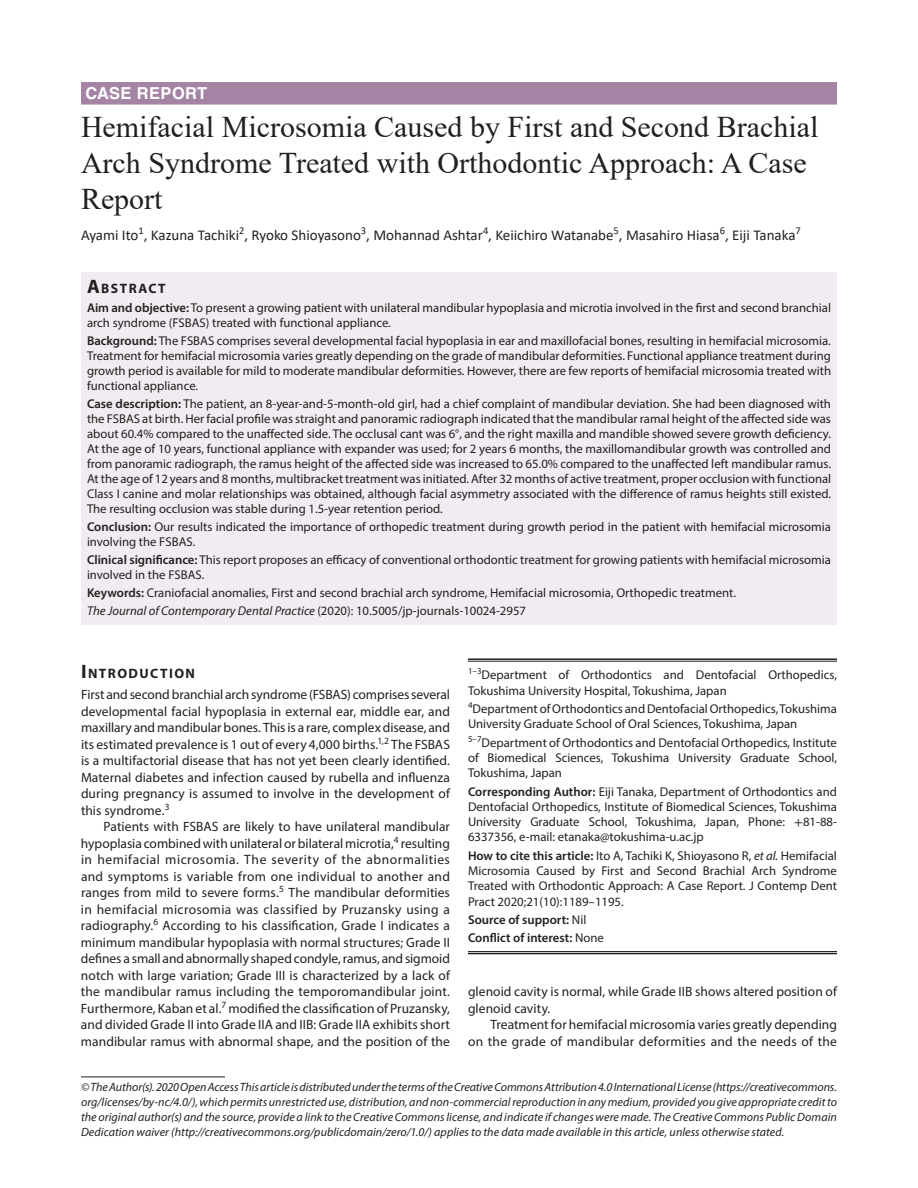
<style>
.page{position:relative;width:918px;height:1188px;background:#fff}
.page>*{position:absolute;margin:0;border:0;box-sizing:border-box;transform-origin:0 0}
.t1{font:30px/36px "Times New Roman";color:#231f20}
.t2{font:700 16.5px "Helvetica LT Std";letter-spacing:.025em;color:#fff}
.t3{font:15px "Calibri";color:#231f20}
.t4{font:700 13.65px "Myriad Pro";letter-spacing:.105em;color:#231f20}
.t5{font:13.5px/16.5px "Myriad Pro";letter-spacing:.005em;color:#231f20;text-align:justify}
.t6{font:12.75px/15px "Myriad Pro";color:#231f20}
.t7{font:600 12.75px/18.3px "Myriad Pro";color:#231f20}
.t8{font:italic 12px/15px "Myriad Pro";letter-spacing:.005em;color:#231f20;text-align:justify}
.s1{font-size:19.5px}
.s2{font-weight:600}
.s3{font-style:italic}
.s4{font-family:"STIX"}
.s5{font-weight:400}
</style>
<div class="page">
<div style="left:81px;top:82px;width:756px;height:23px;background:#a483a5"></div>
<div style="left:81px;top:272px;width:756px;height:26px;background:#f0ecf1"></div>
<div style="left:81px;top:297px;width:756px;height:39px;background:#f0ecf1"></div>
<div style="left:81px;top:330px;width:756px;height:69px;background:#f0ecf1"></div>
<div style="left:81px;top:393px;width:756px;height:129px;background:#f0ecf1"></div>
<div style="left:81px;top:516px;width:756px;height:39px;background:#f0ecf1"></div>
<div style="left:81px;top:549px;width:756px;height:39px;background:#f0ecf1"></div>
<div style="left:81px;top:582px;width:756px;height:24px;background:#f0ecf1"></div>
<div style="left:81px;top:600px;width:756px;height:24px;background:#f0ecf1"></div>
<hr style="left:468px;top:658px;width:369px;height:2px;background:#231f20">
<hr style="left:468px;top:661px;width:369px;height:1px;background:#231f20">
<hr style="left:468px;top:951px;width:369px;height:1px;background:#231f20">
<hr style="left:468px;top:953px;width:369px;height:1px;background:#231f20">
<hr style="left:81px;top:1077px;width:144px;height:1px;background:#231f20">
<p class="t2" style="left:86px;top:83px;width:123px">CASE REPORT</p>
<h1 class="t1" style="left:81px;top:108px;width:739px">Hemifacial Microsomia Caused by First and Second Brachial<br>Arch Syndrome Treated with Orthodontic Approach: A Case<br>Report</h1>
<p class="t3" style="left:81px;top:225px;width:721px">Ayami Ito<sup>1</sup>, Kazuna Tachiki<sup>2</sup>, Ryoko Shioyasono<sup>3</sup>, Mohannad Ashtar<sup>4</sup>, Keiichiro Watanabe<sup>5</sup>, Masahiro Hiasa<sup>6</sup>, Eiji Tanaka<sup>7</sup></p>
<p class="t4" style="left:87px;top:279px;width:80px"><span class="s1">A</span>BSTRACT</p>
<p class="t6" style="left:87px;top:300px;width:746px"><span class="s2">Aim and objective:</span> To present a growing patient with unilateral mandibular hypoplasia and microtia involved in the first and second branchial arch syndrome (FSBAS) treated with functional appliance.</p>
<p class="t6" style="left:87px;top:333px;width:746px;text-align:justify"><span class="s2">Background:</span> The FSBAS comprises several developmental facial hypoplasia in ear and maxillofacial bones, resulting in hemifacial microsomia.<br>Treatment for hemifacial microsomia varies greatly depending on the grade of mandibular deformities. Functional appliance treatment during growth period is available for mild to moderate mandibular deformities. However, there are few reports of hemifacial microsomia treated with functional appliance.</p>
<p class="t6" style="left:87px;top:396px;width:746px;text-align:justify"><span class="s2">Case description:</span> The patient, an 8-year-and-5-month-old girl, had a chief complaint of mandibular deviation. She had been diagnosed with the FSBAS at birth. Her facial profile was straight and panoramic radiograph indicated that the mandibular ramal height of the affected side was about 60.4% compared to the unaffected side. The occlusal cant was 6°, and the right maxilla and mandible showed severe growth deficiency.<br>At the age of 10 years, functional appliance with expander was used; for 2 years 6 months, the maxillomandibular growth was controlled and from panoramic radiograph, the ramus height of the affected side was increased to 65.0% compared to the unaffected left mandibular ramus.<br>At the age of 12 years and 8 months, multibracket treatment was initiated. After 32 months of active treatment, proper occlusion with functional Class I canine and molar relationships was obtained, although facial asymmetry associated with the difference of ramus heights still existed.<br>The resulting occlusion was stable during 1.5-year retention period.</p>
<p class="t6" style="left:87px;top:519px;width:746px"><span class="s2">Conclusion:</span> Our results indicated the importance of orthopedic treatment during growth period in the patient with hemifacial microsomia involving the FSBAS.</p>
<p class="t6" style="left:87px;top:552px;width:746px"><span class="s2">Clinical significance:</span> This report proposes an efficacy of conventional orthodontic treatment for growing patients with hemifacial microsomia involved in the FSBAS.</p>
<p class="t6" style="left:87px;top:584px;width:651px;line-height:18px"><span class="s2">Keywords:</span> Craniofacial anomalies, First and second brachial arch syndrome, Hemifacial microsomia, Orthopedic treatment.<br><span class="s3">The Journal of Contemporary Dental Practice</span> (2020): 10.5005/jp-journals-10024-2957</p>
<p class="t4" style="left:81px;top:665px;width:116px"><span class="s1">I</span>NTRODUCTION</p>
<p class="t5" style="left:81px;top:686px;width:371px">First and second branchial arch syndrome (FSBAS) comprises several developmental facial hypoplasia in external ear, middle ear, and maxillary and mandibular bones. This is a rare, complex disease, and its estimated prevalence is 1 out of every 4,000 births.<sup>1,2</sup> The FSBAS is a multifactorial disease that has not yet been clearly identified.<br>Maternal diabetes and infection caused by rubella and influenza during pregnancy is assumed to involve in the development of this syndrome.<sup>3</sup></p>
<p class="t5" style="left:81px;top:818px;width:371px;text-indent:23px">Patients with FSBAS are likely to have unilateral mandibular hypoplasia combined with unilateral or bilateral microtia,<sup>4</sup> resulting in hemifacial microsomia. The severity of the abnormalities and symptoms is variable from one individual to another and ranges from mild to severe forms.<sup>5</sup> The mandibular deformities in hemifacial microsomia was classified by Pruzansky using a radiography.<sup>6</sup> According to his classification, Grade I indicates a minimum mandibular hypoplasia with normal structures; Grade II defines a small and abnormally shaped condyle, ramus, and sigmoid notch with large variation; Grade III is characterized by a lack of the mandibular ramus including the temporomandibular joint.<br>Furthermore, Kaban et al.<sup>7</sup> modified the classification of Pruzansky, and divided Grade II into Grade IIA and IIB: Grade IIA exhibits short mandibular ramus with abnormal shape, and the position of the</p>
<p class="t6" style="left:468px;top:667px;width:371px"><sup>1–3</sup>Department of Orthodontics and Dentofacial Orthopedics,<br>Tokushima University Hospital, Tokushima, Japan</p>
<p class="t6" style="left:468px;top:701px;width:370px"><sup>4</sup>Department of Orthodontics and Dentofacial Orthopedics, Tokushima<br>University Graduate School of Oral Sciences, Tokushima, Japan</p>
<p class="t6" style="left:468px;top:735px;width:371px;text-align:justify"><sup>5–7</sup>Department of Orthodontics and Dentofacial Orthopedics, Institute of Biomedical Sciences, Tokushima University Graduate School, Tokushima, Japan</p>
<p class="t6" style="left:468px;top:783px;width:371px;text-align:justify"><span class="s2">Corresponding Author:</span> Eiji Tanaka, Department of Orthodontics and Dentofacial Orthopedics, Institute of Biomedical Sciences, Tokushima University Graduate School, Tokushima, Japan, Phone: <span class="s4">+</span>81-88- 6337356, e-mail: etanaka@tokushima-u.ac.jp</p>
<p class="t6" style="left:468px;top:848px;width:370px;text-align:justify"><span class="s2">How to cite this article:</span> Ito A, Tachiki K, Shioyasono R, <span class="s3">et al.</span> Hemifacial Microsomia Caused by First and Second Brachial Arch Syndrome Treated with Orthodontic Approach: A Case Report. J Contemp Dent Pract 2020;21(10):1189–1195.</p>
<p class="t7" style="left:468px;top:910px;width:137px">Source of support: <span class="s5">Nil<br></span>Conflict of interest: <span class="s5">None</span></p>
<p class="t5" style="left:468px;top:983px;width:371px">glenoid cavity is normal, while Grade IIB shows altered position of glenoid cavity.</p>
<p class="t5" style="left:468px;top:1016px;width:371px;text-align:right">Treatment for hemifacial microsomia varies greatly depending<br>on the grade of mandibular deformities and the needs of the</p>
<p class="t8" style="left:81px;top:1079px;width:758px">© The Author(s). 2020 Open Access This article is distributed under the terms of the Creative Commons Attribution 4.0 International License (https://creativecommons. org/licenses/by-nc/4.0/), which permits unrestricted use, distribution, and non-commercial reproduction in any medium, provided you give appropriate credit to the original author(s) and the source, provide a link to the Creative Commons license, and indicate if changes were made. The Creative Commons Public Domain Dedication waiver (http://creativecommons.org/publicdomain/zero/1.0/) applies to the data made available in this article, unless otherwise stated.</p>
</div>
